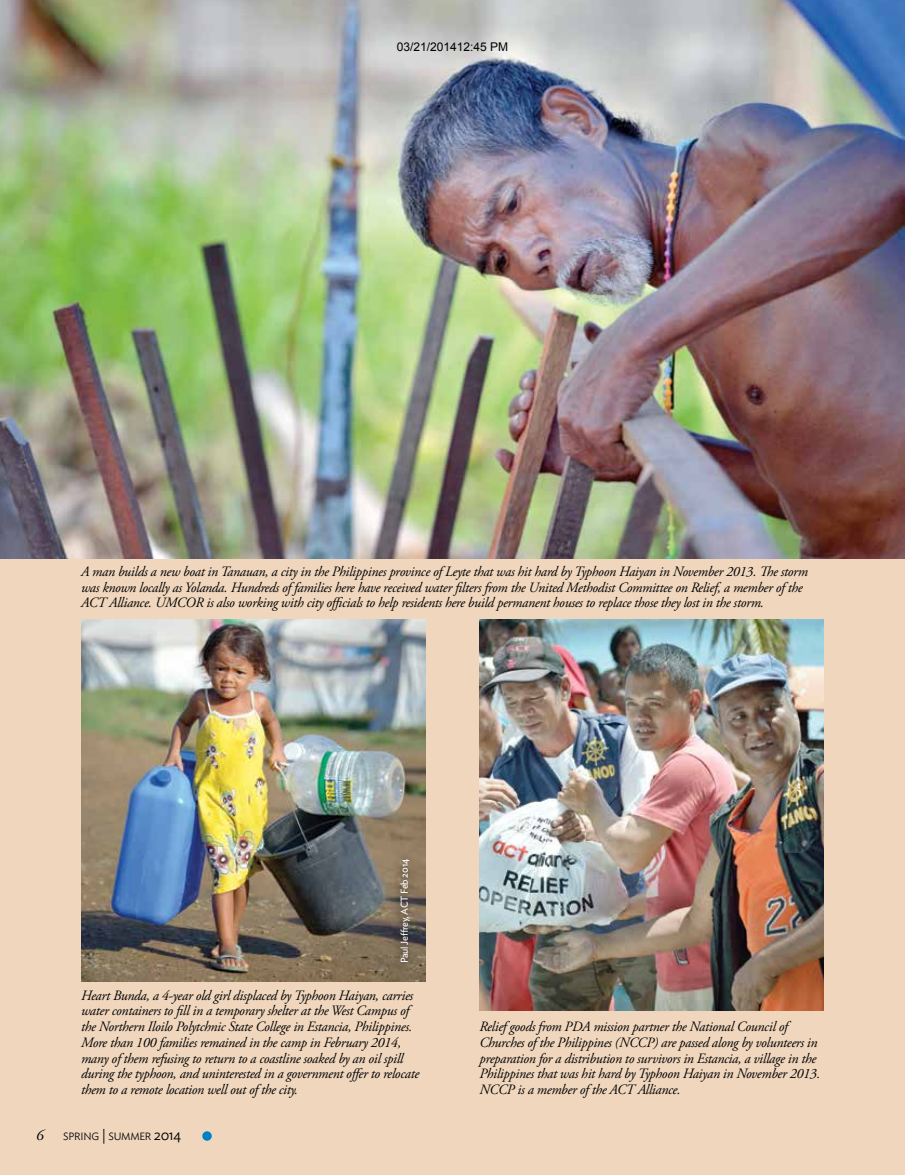
<style>
.page{position:relative;width:905px;height:1175px;background:#fff}
.page>*{position:absolute;margin:0;border:0;box-sizing:border-box;transform-origin:0 0}
.t1{font:italic 15px "Adobe Garamond Pro";color:#000}
.t2{font:italic 14.25px/15.8px "Adobe Garamond Pro";letter-spacing:-.02em;color:#000}
.t3{font:12px "Arial";color:#000}
.t4{font:300 10.5px "Ideal Sans";letter-spacing:-.02em;color:#000}
.t5{font:9.9px "Ideal Sans";letter-spacing:-.025em;color:#fff}
.s1{font-size:15px}
</style>
<div class="page">
<div style="left:0;top:0;width:904px;height:1174px;background:#efd6bd"></div>
<div style="left:202px;top:1131px;width:10px;height:9px;background:#0081c6;border-radius:50%"></div>
<img style="left:0;top:0;width:904px;height:558px">
<img style="left:81px;top:619px;width:344px;height:362px">
<img style="left:479px;top:619px;width:345px;height:392px">
<div style="left:392px;top:851px;width:25px;height:119px;background:#000;opacity:.75"></div>
<p class="t3" style="left:397px;top:39px;width:113px">03/21/201412:45 PM</p>
<p class="t2" style="left:81px;top:564px;width:728px">A man builds a new boat in Tanauan, a city in the Philippines province of Leyte that was hit hard by Typhoon Haiyan in November 2013. The storm was known locally as Yolanda. Hundreds of families here have received water filters from the United Methodist Committee on Relief, a member of the<br>ACT Alliance. UMCOR is also working with city officials to help residents here build permanent houses to replace those they lost in the storm.</p>
<p class="t5" style="left:397px;top:963px;width:106px;rotate:-90deg">Paul Jeffrey, ACT Feb 2014</p>
<p class="t2" style="left:81px;top:987px;width:340px">Heart Bunda, a 4-year old girl displaced by Typhoon Haiyan, carries water containers to fill in a temporary shelter at the West Campus of the Northern Iloilo Polytchnic State College in Estancia, Philippines.<br>More than 100 families remained in the camp in February 2014, many of them refusing to return to a coastline soaked by an oil spill during the typhoon, and uninterested in a government offer to relocate them to a remote location well out of the city.</p>
<p class="t1" style="left:36px;top:1126px;width:9px">6</p>
<p class="t4" style="left:63px;top:1128px;width:119px">SPRING <span class="s1">|</span> SUMMER <span class="s1">2014</span></p>
<p class="t2" style="left:479px;top:1019px;width:342px">Relief goods from PDA mission partner the National Council of Churches of the Philippines (NCCP) are passed along by volunteers in preparation for a distribution to survivors in Estancia, a village in the Philippines that was hit hard by Typhoon Haiyan in November 2013.<br>NCCP is a member of the ACT Alliance.</p>
</div>
